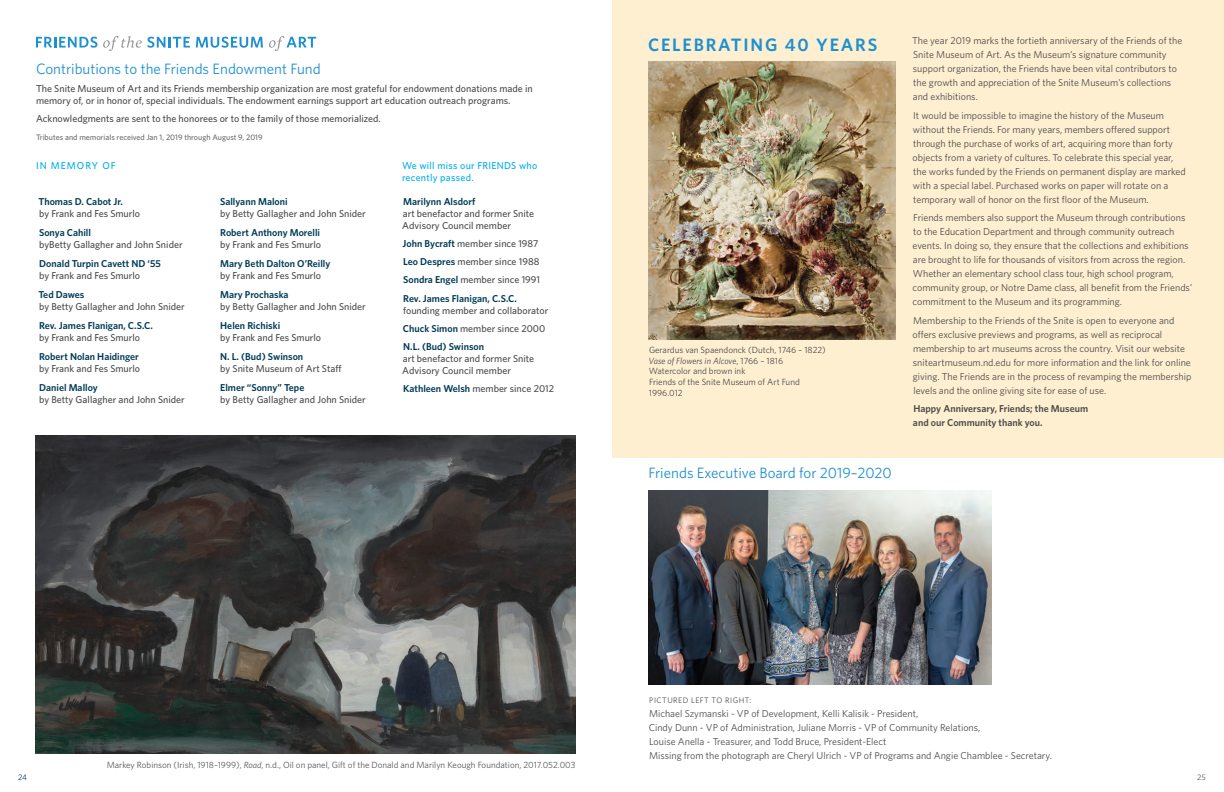
<style>
.page{position:relative;width:1224px;height:792px;background:#fff}
.page>*{position:absolute;margin:0;border:0;box-sizing:border-box;transform-origin:0 0}
.t1{font:600 18px "Whitney HTF";letter-spacing:.1em;color:#1d90d0}
.t2{font:15px "Whitney HTF";color:#1d90d0}
.t3{font:10px/14px "Whitney HTF";color:#4b4c4d}
.t4{font:500 10px/12px "Whitney HTF";color:#4b4c4d}
.t5{font:600 10px/12px "Whitney HTF";color:#003b57}
.t6{font:600 10px/14px "Whitney HTF";color:#4b4c4d}
.t7{font:500 10px/12px "Whitney HTF";letter-spacing:.025em;color:#00aeef}
.t8{font:500 10px "Whitney HTF";letter-spacing:.1em;color:#00aeef}
.t9{font:9px "Whitney HTF";color:#57585a}
.t10{font:9px "Whitney HTF";color:#4b4c4d}
.t11{font:italic 9px "Whitney HTF";letter-spacing:-.005em;color:#4b4c4d}
.t12{font:500 8px "Whitney HTF";color:#6c6d70}
.t13{font:8px "Whitney HTF";letter-spacing:.06em;color:#4b4c4d}
.t14{font:8px "Whitney HTF";color:#57585a}
.t15{font:8px "Whitney HTF";color:#003b57}
.s1{font-weight:600;color:#003b57}
.s2{font-weight:500;color:#4b4c4d}
.s3{font-style:normal}
.s4{font-style:italic}
</style>
<div class="page">
<div style="left:612px;top:0;width:612px;height:458px;background:#feefd0"></div>
<img style="left:36px;top:435px;width:540px;height:319px">
<svg style="left:36px;top:37px;width:61px;height:11px"></svg>
<svg style="left:103px;top:36px;width:87px;height:15px"></svg>
<svg style="left:196px;top:37px;width:67px;height:11px"></svg>
<svg style="left:269px;top:36px;width:47px;height:15px"></svg>
<img style="left:648px;top:62px;width:248px;height:277px">
<img style="left:648px;top:490px;width:344px;height:194px">
<p class="t2" style="left:36px;top:60px;width:286px">Contributions to the Friends Endowment Fund</p>
<p class="t4" style="left:36px;top:82px;width:498px">The Snite Museum of Art and its Friends membership organization are most grateful for endowment donations made in memory of, or in honor of, special individuals. The endowment earnings support art education outreach programs.</p>
<p class="t4" style="left:36px;top:112px;width:346px">Acknowledgments are sent to the honorees or to the family of those memorialized.</p>
<p class="t12" style="left:36px;top:132px;width:228px">Tributes and memorials received Jan 1, 2019 through August 9, 2019</p>
<p class="t8" style="left:36px;top:159px;width:81px">IN MEMORY OF</p>
<p class="t7" style="left:402px;top:159px;width:137px">We will miss our FRIENDS who recently passed.</p>
<p class="t4" style="left:38px;top:195px;width:103px"><span class="s1">Thomas D. Cabot Jr.<br></span>by Frank and Fes Smurlo</p>
<p class="t4" style="left:39px;top:226px;width:145px"><span class="s1">Sonya Cahill<br></span>byBetty Gallagher and John Snider</p>
<p class="t5" style="left:39px;top:257px;width:123px">Donald Turpin Cavett ND ‘55 <span class="s2">by Frank and Fes Smurlo</span></p>
<p class="t4" style="left:38px;top:288px;width:148px"><span class="s1">Ted Dawes<br></span>by Betty Gallagher and John Snider</p>
<p class="t5" style="left:39px;top:319px;width:115px">Rev. James Flanigan, C.S.C. <span class="s2">by Frank and Fes Smurlo</span></p>
<p class="t5" style="left:39px;top:350px;width:102px">Robert Nolan Haidinger <span class="s2">by Frank and Fes Smurlo</span></p>
<p class="t4" style="left:39px;top:381px;width:147px"><span class="s1">Daniel Malloy<br></span>by Betty Gallagher and John Snider</p>
<p class="t4" style="left:220px;top:195px;width:147px"><span class="s1">Sallyann Maloni<br></span>by Betty Gallagher and John Snider</p>
<p class="t5" style="left:220px;top:226px;width:102px">Robert Anthony Morelli <span class="s2">by Frank and Fes Smurlo</span></p>
<p class="t5" style="left:220px;top:257px;width:112px">Mary Beth Dalton O’Reilly <span class="s2">by Frank and Fes Smurlo</span></p>
<p class="t4" style="left:220px;top:288px;width:147px"><span class="s1">Mary Prochaska<br></span>by Betty Gallagher and John Snider</p>
<p class="t4" style="left:220px;top:319px;width:102px"><span class="s1">Helen Richiski<br></span>by Frank and Fes Smurlo</p>
<p class="t4" style="left:220px;top:350px;width:123px"><span class="s1">N. L. (Bud) Swinson<br></span>by Snite Museum of Art Staff</p>
<p class="t4" style="left:220px;top:381px;width:147px"><span class="s1">Elmer “Sonny” Tepe<br></span>by Betty Gallagher and John Snider</p>
<p class="t4" style="left:402px;top:195px;width:133px"><span class="s1">Marilynn Alsdorf<br></span>art benefactor and former Snite<br>Advisory Council member</p>
<p class="t4" style="left:403px;top:237px;width:137px"><span class="s1">John Bycraft</span> member since 1987</p>
<p class="t4" style="left:403px;top:255px;width:138px"><span class="s1">Leo Despres</span> member since 1988</p>
<p class="t4" style="left:403px;top:273px;width:138px"><span class="s1">Sondra Engel</span> member since 1991</p>
<p class="t4" style="left:403px;top:292px;width:147px"><span class="s1">Rev. James Flanigan, C.S.C. </span>founding member and collaborator</p>
<p class="t4" style="left:403px;top:322px;width:144px"><span class="s1">Chuck Simon</span> member since 2000</p>
<p class="t4" style="left:402px;top:340px;width:133px"><span class="s1">N.L. (Bud) Swinson<br></span>art benefactor and former Snite<br>Advisory Council member</p>
<p class="t4" style="left:403px;top:382px;width:152px"><span class="s1">Kathleen Welsh</span> member since 2012</p>
<p class="t1" style="left:648px;top:34px;width:231px">CELEBRATING 40 YEARS</p>
<p class="t10" style="left:649px;top:344px;width:178px">Gerardus van Spaendonck (Dutch, 1746 – 1822)</p>
<p class="t11" style="left:649px;top:355px;width:136px">Vase of Flowers in Alcove<span class="s3">, 1766 – 1816</span></p>
<p class="t10" style="left:649px;top:366px;width:98px">Watercolor and brown ink</p>
<p class="t10" style="left:649px;top:377px;width:152px">Friends of the Snite Museum of Art Fund</p>
<p class="t10" style="left:649px;top:387px;width:35px">1996.012</p>
<p class="t2" style="left:649px;top:463px;width:245px">Friends Executive Board for 2019–2020</p>
<p class="t3" style="left:912px;top:33px;width:272px">The year 2019 marks the fortieth anniversary of the Friends of the Snite Museum of Art. As the Museum’s signature community support organization, the Friends have been vital contributors to the growth and appreciation of the Snite Museum’s collections and exhibitions.</p>
<p class="t3" style="left:913px;top:108px;width:275px">It would be impossible to imagine the history of the Museum without the Friends. For many years, members offered support through the purchase of works of art, acquiring more than forty objects from a variety of cultures. To celebrate this special year, the works funded by the Friends on permanent display are marked with a special label. Purchased works on paper will rotate on a temporary wall of honor on the first floor of the Museum.</p>
<p class="t3" style="left:913px;top:210px;width:281px">Friends members also support the Museum through contributions to the Education Department and through community outreach events. In doing so, they ensure that the collections and exhibitions are brought to life for thousands of visitors from across the region.<br>Whether an elementary school class tour, high school program, community group, or Notre Dame class, all benefit from the Friends’ commitment to the Museum and its programming.</p>
<p class="t3" style="left:913px;top:313px;width:280px">Membership to the Friends of the Snite is open to everyone and offers exclusive previews and programs, as well as reciprocal membership to art museums across the country. Visit our website sniteartmuseum.nd.edu for more information and the link for online giving. The Friends are in the process of revamping the membership levels and the online giving site for ease of use.</p>
<p class="t6" style="left:913px;top:401px;width:177px">Happy Anniversary, Friends; the Museum and our Community thank you.</p>
<p class="t15" style="left:18px;top:772px;width:10px">24</p>
<p class="t9" style="left:107px;top:759px;width:470px">Markey Robinson (Irish, 1918–1999), <span class="s4">Road</span>, n.d., Oil on panel, Gift of the Donald and Marilyn Keough Foundation, 2017.052.003</p>
<p class="t13" style="left:649px;top:695px;width:104px">PICTURED LEFT TO RIGHT:</p>
<p class="t3" style="left:649px;top:706px;width:405px">Michael Szymanski - VP of Development, Kelli Kalisik - President,<br>Cindy Dunn - VP of Administration, Juliane Morris - VP of Community Relations,<br>Louise Anella - Treasurer, and Todd Bruce, President-Elect<br>Missing from the photograph are Cheryl Ulrich - VP of Programs and Angie Chamblee - Secretary.</p>
<p class="t14" style="left:1197px;top:772px;width:10px">25</p>
</div>
